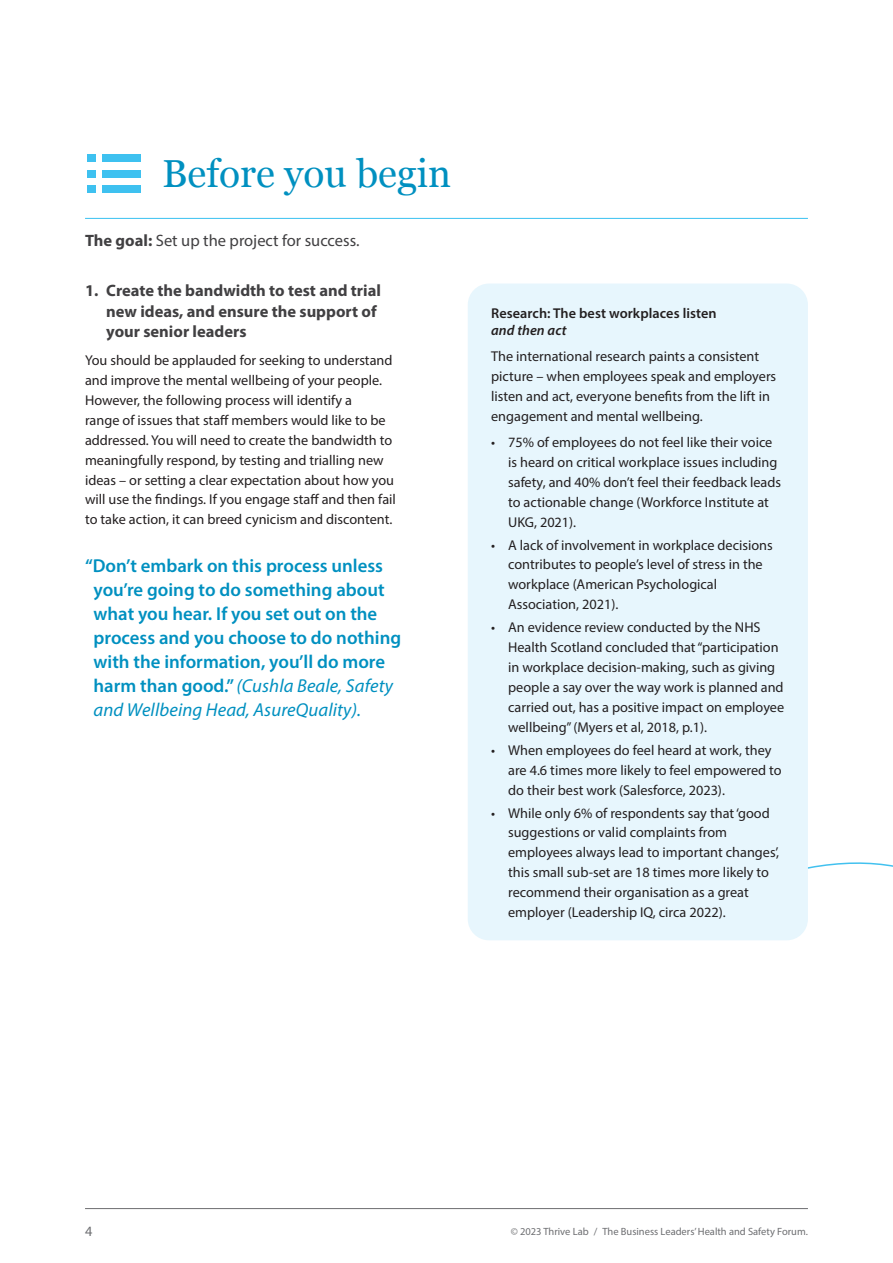
<style>
.page{position:relative;width:893px;height:1263px;background:#fff}
.page>*{position:absolute;margin:0;border:0;box-sizing:border-box;transform-origin:0 0}
.H1{font:39px "Georgia";color:#0090c0}
.Quote__large{font:600 18.75px/24px "Myriad Pro";color:#0090c0}
.H3_numbered{font:700 16.5px/20.2px "Myriad Pro";color:#414042}
.H3__span{font:16.5px "Myriad Pro";color:#414042}
.Body{font:14.25px/19.8px "Myriad Pro";color:#231f20}
.H4{font:600 14.25px/17.2px "Myriad Pro";letter-spacing:.005em;color:#231f20}
.t1{font:14.25px "Myriad Pro";color:#6d6e71}
.t2{font:10.5px "Myriad Pro";color:#6d6e71}
.s1{font-weight:700}
.s2{font-weight:400;font-style:italic}
.s3{font-style:italic}
</style>
<div class="page">
<svg style="left:798px;top:862px;width:95px;height:75px"></svg>
<hr style="left:85px;top:1208px;width:723px;height:1px;background:#6d6e71">
<hr style="left:85px;top:218px;width:723px;height:1px;background:#39c1f1">
<div style="left:468px;top:284px;width:340px;height:656px;background:#e7f6fd;border-radius:21px"></div>
<div style="left:87px;top:170px;width:9px;height:8px;background:#3ec1f0"></div>
<div style="left:102px;top:170px;width:38px;height:8px;background:#3ec1f0"></div>
<div style="left:102px;top:186px;width:38px;height:7px;background:#3ec1f0"></div>
<div style="left:87px;top:186px;width:9px;height:7px;background:#3ec1f0"></div>
<div style="left:102px;top:155px;width:38px;height:7px;background:#3ec1f0"></div>
<div style="left:87px;top:155px;width:9px;height:7px;background:#3ec1f0"></div>
<p class="H1" style="left:162px;top:145px;width:291px">Before you begin</p>
<p class="H3__span" style="left:85px;top:231px;width:276px"><span class="s1">The goal:</span> Set up the project for success.</p>
<p class="H3_numbered" style="left:106px;top:280px;width:276px;text-indent:-21px">1. Create the bandwidth to test and trial new ideas, and ensure the support of your senior leaders</p>
<p class="Body" style="left:85px;top:350px;width:312px">You should be applauded for seeking to understand and improve the mental wellbeing of your people.<br>However, the following process will identify a<br>range of issues that staff members would like to be addressed. You will need to create the bandwidth to meaningfully respond, by testing and trialling new ideas – or setting a clear expectation about how you will use the findings. If you engage staff and then fail to take action, it can breed cynicism and discontent.</p>
<p class="Quote__large" style="left:94px;top:553px;width:309px;text-indent:-9px">“Don’t embark on this process unless you’re going to do something about what you hear. If you set out on the process and you choose to do nothing with the information, you’ll do more harm than good.” <span class="s2">(Cushla Beale, Safety and Wellbeing Head, AsureQuality).</span></p>
<p class="H4" style="left:491px;top:304px;width:227px">Research: The best workplaces listen <span class="s3">and then act</span></p>
<p class="Body" style="left:491px;top:346px;width:287px">The international research paints a consistent picture – when employees speak and employers listen and act, everyone benefits from the lift in engagement and mental wellbeing.</p>
<p class="Body" style="left:508px;top:432px;width:275px;text-indent:-17px">• 75% of employees do not feel like their voice is heard on critical workplace issues including safety, and 40% don’t feel their feedback leads to actionable change (Workforce Institute at UKG, 2021).</p>
<p class="Body" style="left:508px;top:535px;width:266px;text-indent:-17px">• A lack of involvement in workplace decisions contributes to people’s level of stress in the workplace (American Psychological Association, 2021).</p>
<p class="Body" style="left:508px;top:617px;width:278px;text-indent:-17px">• An evidence review conducted by the NHS Health Scotland concluded that “participation in workplace decision-making, such as giving people a say over the way work is planned and carried out, has a positive impact on employee wellbeing” (Myers et al, 2018, p.1).</p>
<p class="Body" style="left:508px;top:740px;width:275px;text-indent:-17px">• When employees do feel heard at work, they are 4.6 times more likely to feel empowered to do their best work (Salesforce, 2023).</p>
<p class="Body" style="left:508px;top:803px;width:272px;text-indent:-17px">• While only 6% of respondents say that ‘good suggestions or valid complaints from employees always lead to important changes’, this small sub-set are 18 times more likely to recommend their organisation as a great employer (Leadership IQ, circa 2022).</p>
<p class="t1" style="left:85px;top:1222px;width:9px">4</p>
<p class="t2" style="left:511px;top:1225px;width:299px">© 2023 Thrive Lab / The Business Leaders’ Health and Safety Forum.</p>
</div>
